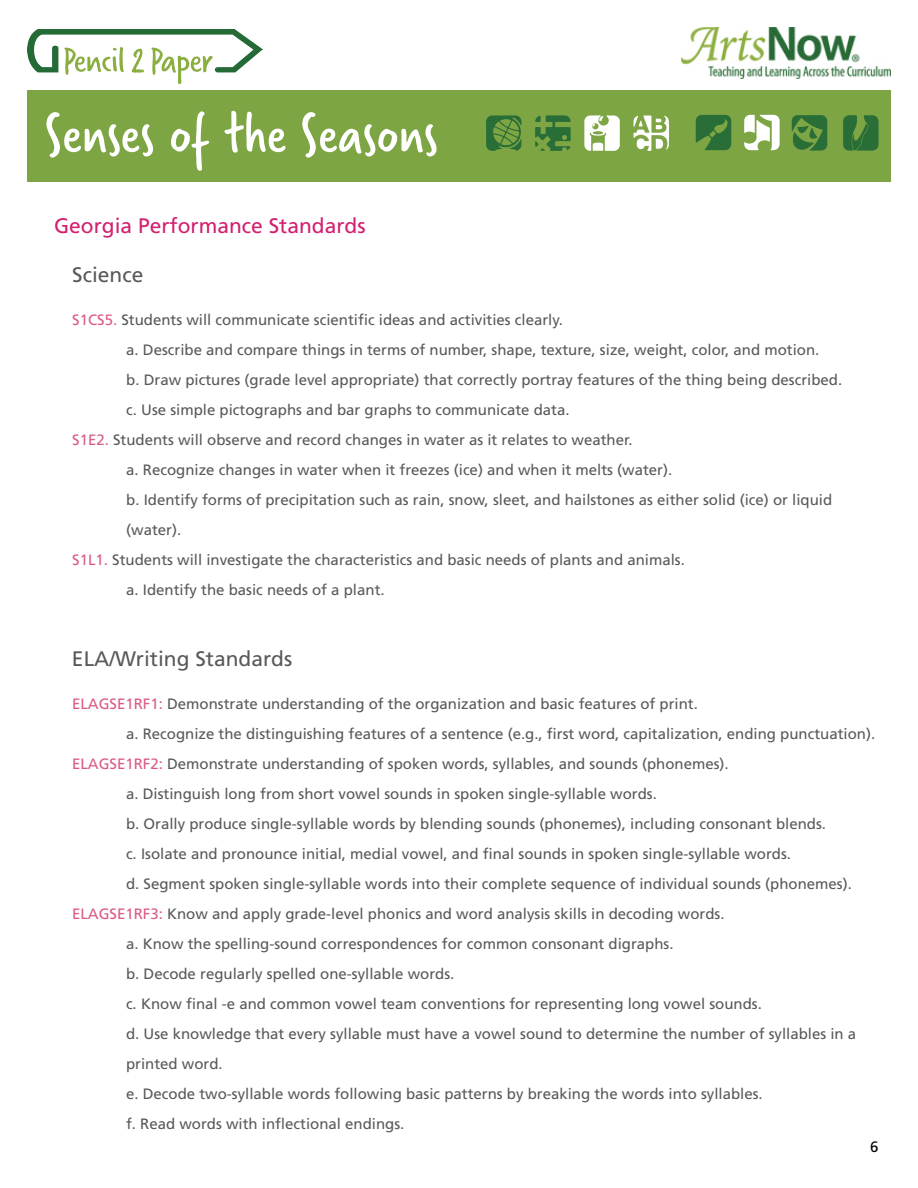
<style>
.page{position:relative;width:918px;height:1188px;background:#fff}
.page>*{position:absolute;margin:0;border:0;box-sizing:border-box;transform-origin:0 0}
.t1{font:60px "Verveine";color:#fff}
.t2{font:21px "Frutiger LT Std";color:#d32070}
.t3{font:21px "Frutiger LT Std";color:#58595b}
.t4{font:15px "Frutiger LT Std";color:#58595b}
.t5{font:15px "Frutiger LT Std";color:#000}
.s1{color:#da5b86}
</style>
<div class="page">
<div style="left:27px;top:90px;width:864px;height:92px;background:#7ea544"></div>
<svg style="left:696px;top:115px;width:35px;height:35px"></svg>
<svg style="left:744px;top:115px;width:36px;height:35px"></svg>
<svg style="left:843px;top:115px;width:36px;height:36px"></svg>
<svg style="left:486px;top:115px;width:36px;height:36px"></svg>
<svg style="left:792px;top:115px;width:35px;height:36px"></svg>
<svg style="left:633px;top:115px;width:36px;height:36px"></svg>
<svg style="left:535px;top:115px;width:36px;height:36px"></svg>
<svg style="left:584px;top:115px;width:36px;height:36px"></svg>
<img style="left:27px;top:29px;width:235px;height:56px">
<img style="left:681px;top:27px;width:210px;height:51px">
<h1 class="t1" style="left:44px;top:93px;width:395px">Senses of the Seasons</h1>
<h2 class="t2" style="left:54px;top:213px;width:313px">Georgia Performance Standards</h2>
<h2 class="t3" style="left:72px;top:262px;width:73px">Science</h2>
<p class="t4" style="left:72px;top:311px;width:492px"><span class="s1">S1CS5.</span> Students will communicate scientific ideas and activities clearly.</p>
<p class="t4" style="left:126px;top:341px;width:695px">a. Describe and compare things in terms of number, shape, texture, size, weight, color, and motion.</p>
<p class="t4" style="left:126px;top:371px;width:717px">b. Draw pictures (grade level appropriate) that correctly portray features of the thing being described.</p>
<p class="t4" style="left:126px;top:401px;width:445px">c. Use simple pictographs and bar graphs to communicate data.</p>
<p class="t4" style="left:72px;top:431px;width:562px"><span class="s1">S1E2.</span> Students will observe and record changes in water as it relates to weather.</p>
<p class="t4" style="left:126px;top:461px;width:547px">a. Recognize changes in water when it freezes (ice) and when it melts (water).</p>
<p class="t4" style="left:126px;top:491px;width:708px">b. Identify forms of precipitation such as rain, snow, sleet, and hailstones as either solid (ice) or liquid</p>
<p class="t4" style="left:126px;top:521px;width:57px">(water).</p>
<p class="t4" style="left:72px;top:551px;width:614px"><span class="s1">S1L1.</span> Students will investigate the characteristics and basic needs of plants and animals.</p>
<p class="t4" style="left:126px;top:581px;width:260px">a. Identify the basic needs of a plant.</p>
<h2 class="t3" style="left:72px;top:647px;width:222px">ELA/Writing Standards</h2>
<p class="t4" style="left:72px;top:695px;width:627px"><span class="s1">ELAGSE1RF1:</span> Demonstrate understanding of the organization and basic features of print.</p>
<p class="t4" style="left:126px;top:725px;width:751px">a. Recognize the distinguishing features of a sentence (e.g., first word, capitalization, ending punctuation).</p>
<p class="t4" style="left:72px;top:755px;width:658px"><span class="s1">ELAGSE1RF2:</span> Demonstrate understanding of spoken words, syllables, and sounds (phonemes).</p>
<p class="t4" style="left:126px;top:785px;width:532px">a. Distinguish long from short vowel sounds in spoken single-syllable words.</p>
<p class="t4" style="left:126px;top:815px;width:702px">b. Orally produce single-syllable words by blending sounds (phonemes), including consonant blends.</p>
<p class="t4" style="left:126px;top:845px;width:667px">c. Isolate and pronounce initial, medial vowel, and final sounds in spoken single-syllable words.</p>
<p class="t4" style="left:126px;top:875px;width:727px">d. Segment spoken single-syllable words into their complete sequence of individual sounds (phonemes).</p>
<p class="t4" style="left:72px;top:905px;width:654px"><span class="s1">ELAGSE1RF3:</span> Know and apply grade-level phonics and word analysis skills in decoding words.</p>
<p class="t4" style="left:126px;top:935px;width:549px">a. Know the spelling-sound correspondences for common consonant digraphs.</p>
<p class="t4" style="left:126px;top:965px;width:330px">b. Decode regularly spelled one-syllable words.</p>
<p class="t4" style="left:126px;top:995px;width:637px">c. Know final -e and common vowel team conventions for representing long vowel sounds.</p>
<p class="t4" style="left:126px;top:1025px;width:732px">d. Use knowledge that every syllable must have a vowel sound to determine the number of syllables in a</p>
<p class="t4" style="left:126px;top:1055px;width:98px">printed word.</p>
<p class="t4" style="left:126px;top:1085px;width:638px">e. Decode two-syllable words following basic patterns by breaking the words into syllables.</p>
<p class="t4" style="left:126px;top:1115px;width:280px">f. Read words with inflectional endings.</p>
<p class="t5" style="left:870px;top:1138px;width:10px">6</p>
</div>
